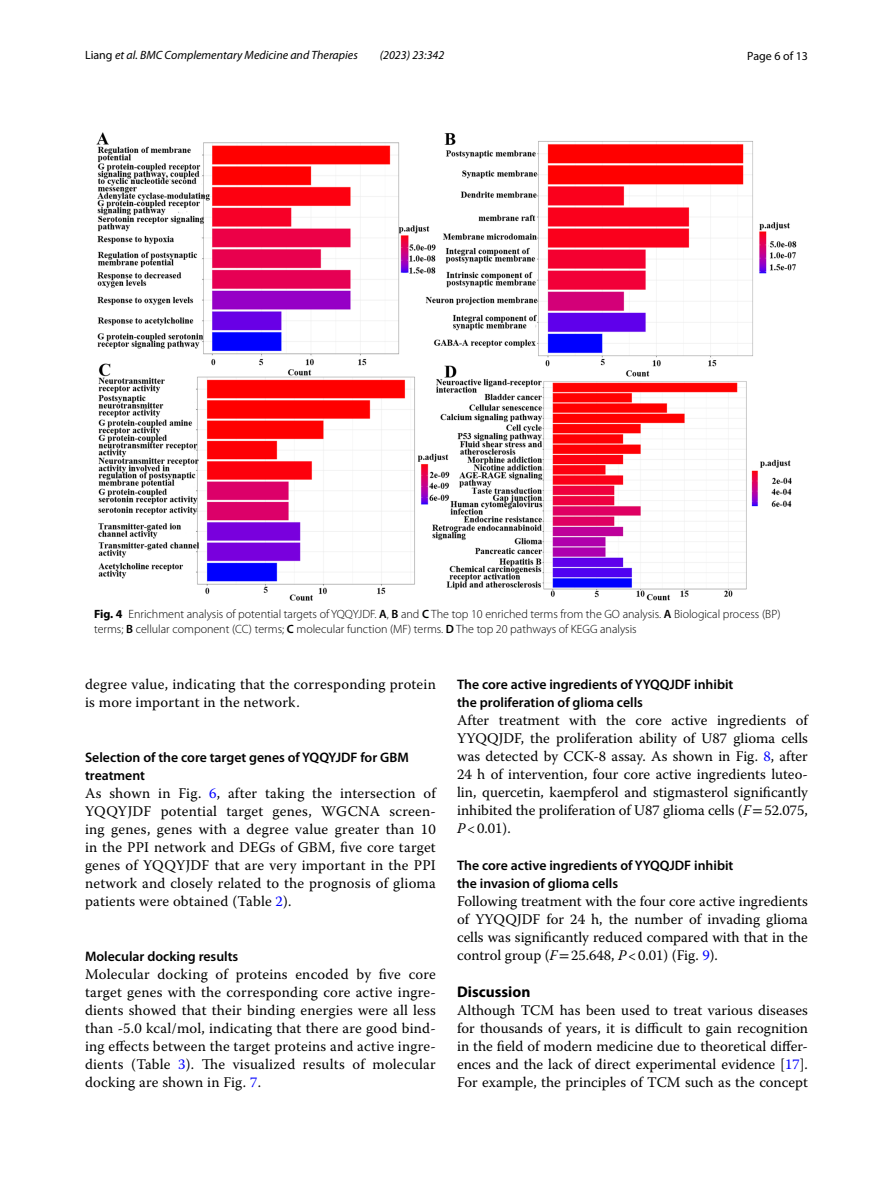
<style>
.page{position:relative;width:893px;height:1187px;background:#fff}
.page>*{position:absolute;margin:0;border:0;box-sizing:border-box;transform-origin:0 0}
.t1{font:700 15.45px "Myriad Pro";color:#000}
.t2{font:14.7px/18px "Warnock Pro";letter-spacing:.01em;color:#000;text-align:justify}
.t3{font:600 13.8px/18px "Myriad Pro";color:#000}
.t4{font:300 12px/15px "Myriad Pro";color:#000}
.t5{font:italic 12px "Myriad Pro";color:#000}
.t6{font:12px "Myriad Pro";color:#000}
.s1{font-style:normal}
.s2{font-weight:700}
.s3{font-weight:600}
.s4{color:#00f}
.s5{font-style:italic}
.s6{font-family:"STIX"}
</style>
<div class="page">
<img style="left:96px;top:133px;width:701px;height:467px">
<p class="t5" style="left:85px;top:48px;width:274px"><span class="s1">Liang</span> et al. BMC Complementary Medicine and Therapies</p>
<p class="t5" style="left:380px;top:48px;width:66px">(2023) 23:342</p>
<p class="t6" style="left:747px;top:48px;width:62px">Page 6 of 13</p>
<p class="t4" style="left:94px;top:606px;width:688px"><span class="s2">Fig. 4</span> Enrichment analysis of potential targets of YQQYJDF. <span class="s3">A</span>, <span class="s3">B</span> and <span class="s3">C</span> The top 10 enriched terms from the GO analysis. <span class="s3">A</span> Biological process (BP) terms; <span class="s3">B</span> cellular component (CC) terms; <span class="s3">C</span> molecular function (MF) terms. <span class="s3">D</span> The top 20 pathways of KEGG analysis</p>
<p class="t2" style="left:85px;top:675px;width:352px">degree value, indicating that the corresponding protein is more important in the network.</p>
<p class="t3" style="left:85px;top:748px;width:325px">Selection of the core target genes of YQQYJDF for GBM treatment</p>
<p class="t2" style="left:85px;top:783px;width:352px">As shown in Fig. <span class="s4">6</span>, after taking the intersection of YQQYJDF potential target genes, WGCNA screen&shy;ing genes, genes with a degree value greater than 10 in the PPI network and DEGs of GBM, five core target genes of YQQYJDF that are very important in the PPI network and closely related to the prognosis of glioma patients were obtained (Table <span class="s4">2</span>).</p>
<p class="t3" style="left:85px;top:946px;width:155px">Molecular docking results</p>
<p class="t2" style="left:85px;top:964px;width:352px">Molecular docking of proteins encoded by five core target genes with the corresponding core active ingre&shy;dients showed that their binding energies were all less than -5.0 kcal/mol, indicating that there are good bind&shy;ing effects between the target proteins and active ingre&shy;dients (Table <span class="s4">3</span>). The visualized results of molecular docking are shown in Fig. <span class="s4">7</span>.</p>
<p class="t3" style="left:457px;top:674px;width:278px">The core active ingredients of YYQQJDF inhibit the proliferation of glioma cells</p>
<p class="t2" style="left:457px;top:710px;width:352px">After treatment with the core active ingredients of YYQQJDF, the proliferation ability of U87 glioma cells was detected by CCK-8 assay. As shown in Fig. <span class="s4">8</span>, after 24 h of intervention, four core active ingredients luteo&shy;lin, quercetin, kaempferol and stigmasterol significantly inhibited the proliferation of U87 glioma cells (<span class="s5">F</span><span class="s6">=</span>52.075, <span class="s5">P</span>&lt;0.01).</p>
<p class="t3" style="left:457px;top:855px;width:278px">The core active ingredients of YYQQJDF inhibit the invasion of glioma cells</p>
<p class="t2" style="left:457px;top:891px;width:352px">Following treatment with the four core active ingredients of YYQQJDF for 24 h, the number of invading glioma cells was significantly reduced compared with that in the control group (<span class="s5">F</span><span class="s6">=</span>25.648, <span class="s5">P</span>&lt;0.01) (Fig. <span class="s4">9</span>).</p>
<p class="t1" style="left:457px;top:981px;width:75px">Discussion</p>
<p class="t2" style="left:457px;top:1000px;width:352px">Although TCM has been used to treat various diseases for thousands of years, it is difficult to gain recognition in the field of modern medicine due to theoretical differ&shy;ences and the lack of direct experimental evidence [<span class="s4">17</span>].<br>For example, the principles of TCM such as the concept</p>
</div>
